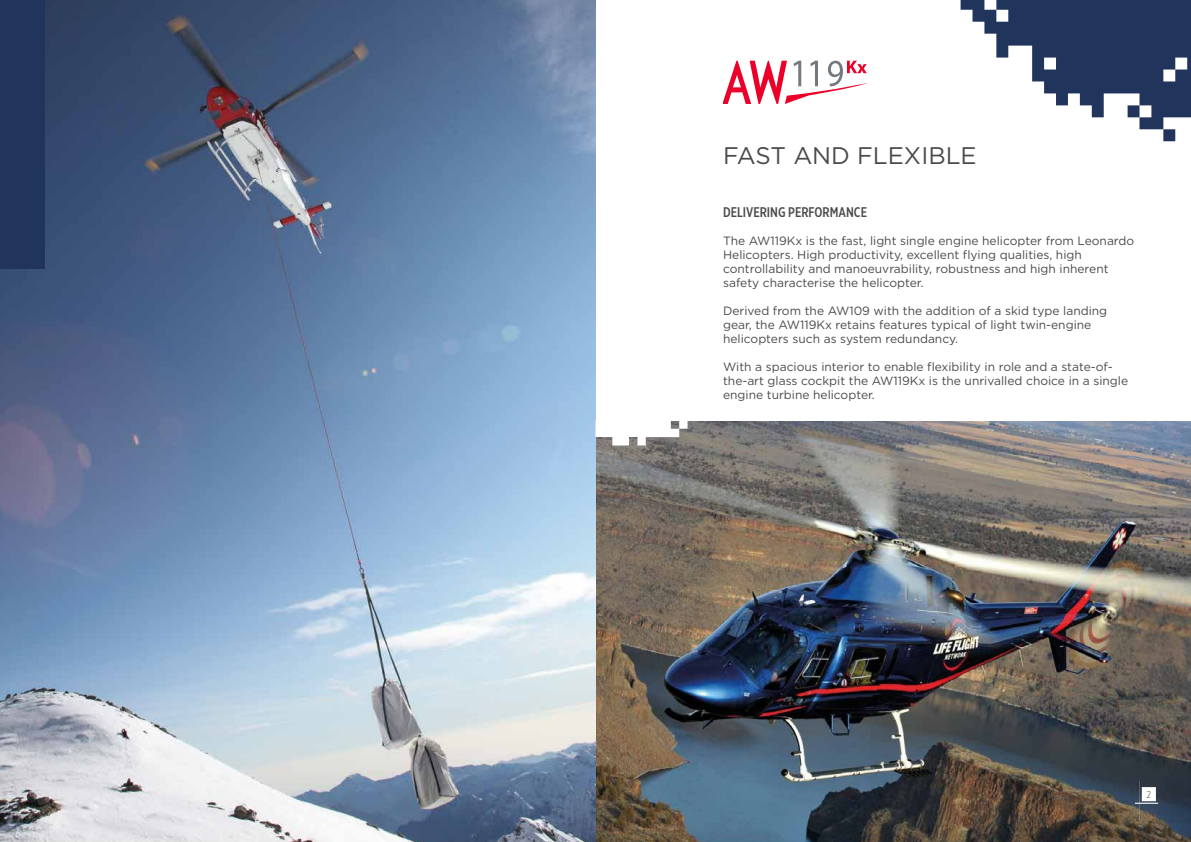
<style>
.page{position:relative;width:1191px;height:842px;background:#fff}
.page>*{position:absolute;margin:0;border:0;box-sizing:border-box;transform-origin:0 0}
.t1{font:24px "Gotham";color:#4a4a49}
.t2{font:500 14px "Gotham X Narrow";color:#4a4a49}
.t3{font:12px/14px "Gotham";color:#4a4a49}
.t4{font:300 10px "Gotham X Narrow";color:#4a4a49}
</style>
<div class="page">
<img style="left:595px;top:421px;width:596px;height:421px">
<img style="left:0;top:0;width:595px;height:842px">
<svg style="left:960px;top:0;width:231px;height:141px"></svg>
<svg style="left:1135px;top:781px;width:23px;height:38px"></svg>
<svg style="left:723px;top:61px;width:144px;height:43px"></svg>
<svg style="left:595px;top:420px;width:92px;height:25px"></svg>
<div style="left:0;top:0;width:45px;height:269px;background:#21345c"></div>
<h1 class="t1" style="left:723px;top:143px;width:255px">FAST AND FLEXIBLE</h1>
<p class="t2" style="left:723px;top:204px;width:145px">DELIVERING PERFORMANCE</p>
<p class="t3" style="left:723px;top:233px;width:413px">The AW119Kx is the fast, light single engine helicopter from Leonardo Helicopters. High productivity, excellent flying qualities, high controllability and manoeuvrability, robustness and high inherent safety characterise the helicopter.</p>
<p class="t3" style="left:723px;top:303px;width:385px">Derived from the AW109 with the addition of a skid type landing gear, the AW119Kx retains features typical of light twin-engine helicopters such as system redundancy.</p>
<p class="t3" style="left:723px;top:359px;width:406px">With a spacious interior to enable flexibility in role and a state-of&shy;the-art glass cockpit the AW119Kx is the unrivalled choice in a single engine turbine helicopter.</p>
<p class="t4" style="left:1147px;top:789px;width:6px">2</p>
</div>
